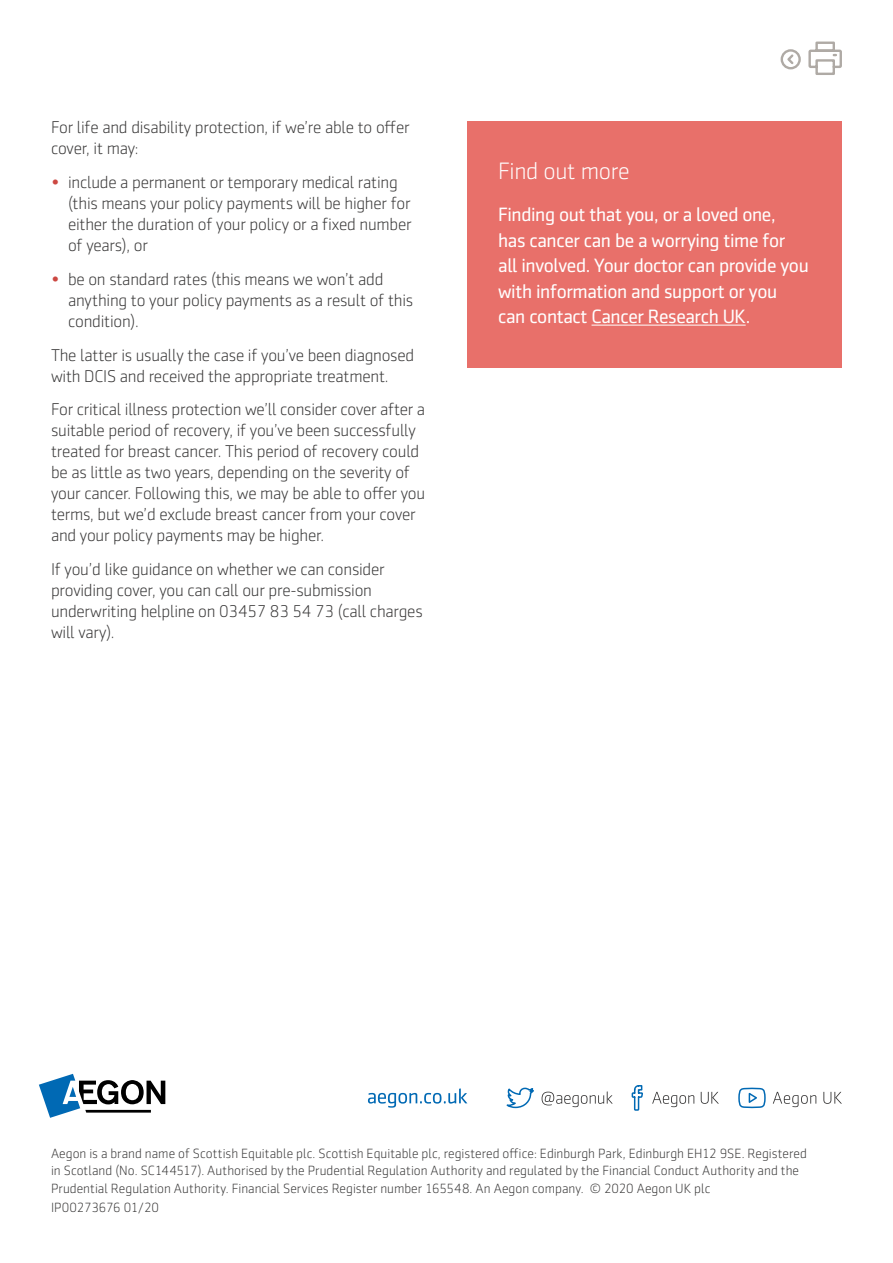
<style>
.page{position:relative;width:893px;height:1263px;background:#fff}
.page>*{position:absolute;margin:0;border:0;box-sizing:border-box;transform-origin:0 0}
.t1{font:300 24px "Sentico Sans DT";letter-spacing:-.015em;color:#fff}
.t2{font:19.5px/25.5px "Sentico Sans DT";letter-spacing:-.02em;color:#fff}
.t3{font:300 17.25px/21px "Sentico Sans DT";letter-spacing:-.015em;color:#373636}
.t4{font:300 13.5px/17.2px "Sentico Sans DT";color:#373636}
.s1{color:#cc4842}
</style>
<div class="page">
<svg style="left:368px;top:1088px;width:99px;height:20px"></svg>
<svg style="left:652px;top:1092px;width:67px;height:15px"></svg>
<svg style="left:773px;top:1092px;width:69px;height:15px"></svg>
<svg style="left:631px;top:1085px;width:12px;height:26px"></svg>
<svg style="left:738px;top:1088px;width:28px;height:21px"></svg>
<svg style="left:506px;top:1087px;width:107px;height:22px"></svg>
<svg style="left:39px;top:1074px;width:126px;height:44px"></svg>
<svg style="left:780px;top:41px;width:62px;height:34px"></svg>
<div style="left:468px;top:121px;width:374px;height:247px;background:#e8706a"></div>
<hr style="left:591px;top:325px;width:155px;height:1px;background:#fff">
<p class="t3" style="left:51px;top:117px;width:360px">For life and disability protection, if we’re able to offer cover, it may:</p>
<p class="t3" style="left:68px;top:172px;width:345px;text-indent:-17px"><span class="s1">•</span> include a permanent or temporary medical rating (this means your policy payments will be higher for either the duration of your policy or a fixed number of years), or</p>
<p class="t3" style="left:68px;top:269px;width:347px;text-indent:-17px"><span class="s1">•</span> be on standard rates (this means we won’t add anything to your policy payments as a result of this condition).</p>
<p class="t3" style="left:51px;top:344px;width:365px">The latter is usually the case if you’ve been diagnosed with DCIS and received the appropriate treatment.</p>
<p class="t3" style="left:51px;top:399px;width:376px">For critical illness protection we’ll consider cover after a suitable period of recovery, if you’ve been successfully treated for breast cancer. This period of recovery could be as little as two years, depending on the severity of your cancer. Following this, we may be able to offer you terms, but we’d exclude breast cancer from your cover and your policy payments may be higher.</p>
<p class="t3" style="left:51px;top:559px;width:373px">If you’d like guidance on whether we can consider providing cover, you can call our pre-submission underwriting helpline on 03457 83 54 73 (call charges will vary).</p>
<h1 class="t1" style="left:498px;top:158px;width:133px">Find out more</h1>
<p class="t2" style="left:498px;top:202px;width:312px">Finding out that you, or a loved one,<br>has cancer can be a worrying time for all involved. Your doctor can provide you with information and support or you can contact Cancer Research UK.</p>
<p class="t4" style="left:51px;top:1145px;width:757px">Aegon is a brand name of Scottish Equitable plc. Scottish Equitable plc, registered office: Edinburgh Park, Edinburgh EH12 9SE. Registered in Scotland (No. SC144517). Authorised by the Prudential Regulation Authority and regulated by the Financial Conduct Authority and the<br>Prudential Regulation Authority. Financial Services Register number 165548. An Aegon company. © 2020 Aegon UK plc</p>
<p class="t4" style="left:51px;top:1199px;width:110px">IP00273676 01/20</p>
</div>
